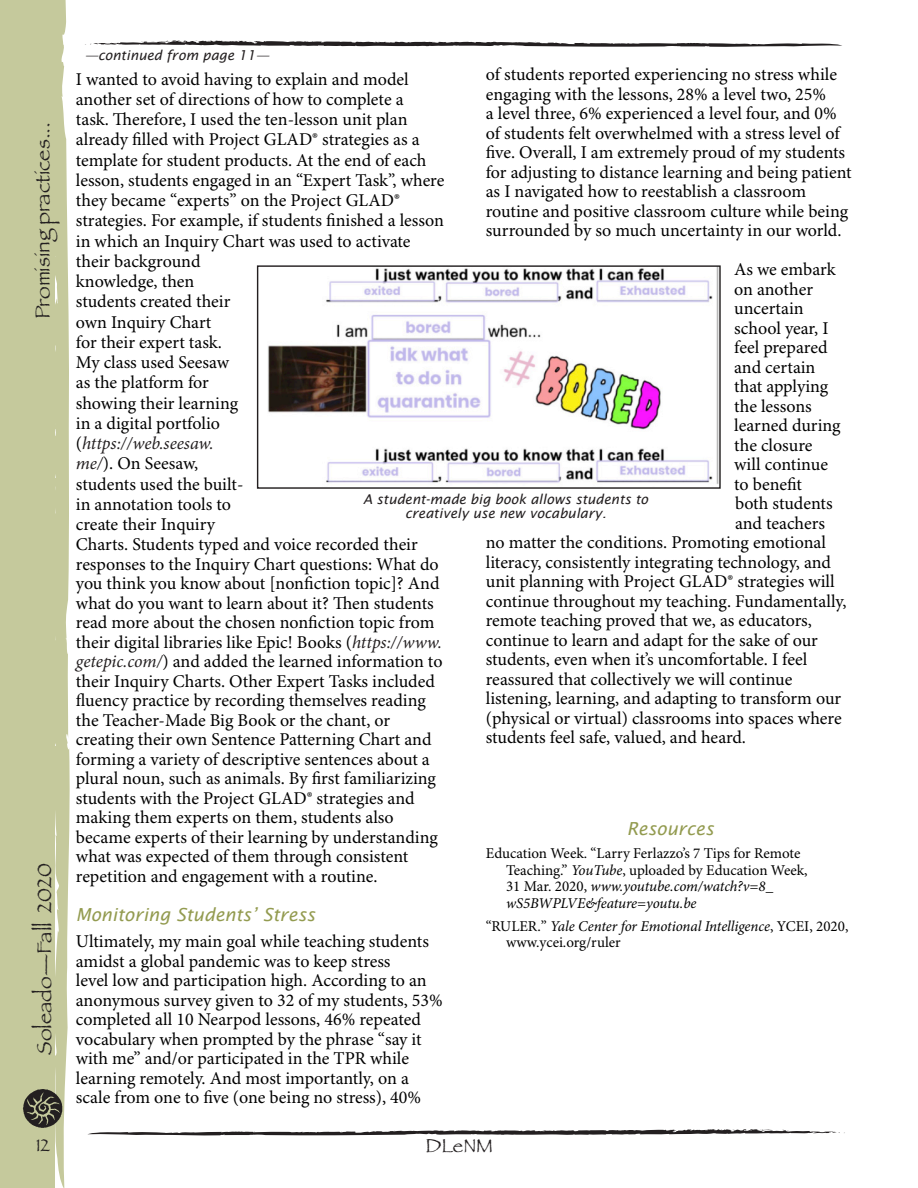
<style>
.page{position:relative;width:918px;height:1188px;background:#fff}
.page>*{position:absolute;margin:0;border:0;box-sizing:border-box;transform-origin:0 0}
.t1{font:21px "Papyrus";color:#231f20}
.t2{font:19.5px "Papyrus";color:#231f20}
.Body{font:18px/20px "Minion Pro";color:#000}
.Body-2{font:italic 18px "Lucida Sans";color:#939b50}
.t3{font:18px "Papyrus";color:#231f20}
.Body-3{font:15px/16.5px "Minion Pro";color:#000}
.t4{font:italic 13.5px "Lucida Sans";color:#231f20}
.s1{font-style:italic;color:#231f20}
.s2{font-style:italic}
</style>
<div class="page">
<div style="left:0;top:0;width:70px;height:1188px;background:#c5c99c"></div>
<svg style="left:23px;top:1089px;width:39px;height:39px;background:#5f5e4e"></svg>
<svg style="left:88px;top:1129px;width:757px;height:7px"></svg>
<img style="left:268px;top:267px;width:451px;height:218px">
<div style="left:257px;top:265px;width:464px;height:224px;border:1px solid #231f20"></div>
<svg style="left:85px;top:40px;width:757px;height:7px"></svg>
<p class="t1" style="left:30px;top:319px;width:199px;rotate:-90deg">Promising practices...</p>
<p class="t1" style="left:32px;top:1055px;width:193px;rotate:-90deg">Soleado—Fall 2020</p>
<p class="t3" style="left:36px;top:1134px;width:15px">12</p>
<p class="t4" style="left:85px;top:48px;width:186px">—continued from page 11—</p>
<p class="Body" style="left:486px;top:66px;width:367px;line-height:19.5px">of students reported experiencing no stress while engaging with the lessons, 28% a level two, 25%<br>a level three, 6% experienced a level four, and 0% of students felt overwhelmed with a stress level of five. Overall, I am extremely proud of my students for adjusting to distance learning and being patient as I navigated how to reestablish a classroom routine and positive classroom culture while being surrounded by so much uncertainty in our world.</p>
<p class="Body" style="left:734px;top:261px;width:103px">As we embark</p>
<p class="Body" style="left:734px;top:280px;width:80px">on another</p>
<p class="Body" style="left:734px;top:300px;width:71px">uncertain</p>
<p class="Body" style="left:734px;top:319px;width:96px">school year, I</p>
<p class="Body" style="left:734px;top:339px;width:95px">feel prepared</p>
<p class="Body" style="left:734px;top:358px;width:83px">and certain</p>
<p class="Body" style="left:734px;top:378px;width:96px">that applying</p>
<p class="Body" style="left:734px;top:397px;width:79px">the lessons</p>
<p class="Body" style="left:734px;top:417px;width:108px">learned during</p>
<p class="Body" style="left:734px;top:436px;width:80px">the closure</p>
<p class="Body" style="left:734px;top:456px;width:95px">will continue</p>
<p class="Body" style="left:734px;top:475px;width:69px">to benefit</p>
<p class="Body" style="left:735px;top:495px;width:99px">both students</p>
<p class="Body" style="left:735px;top:514px;width:91px">and teachers</p>
<p class="Body" style="left:486px;top:534px;width:342px">no matter the conditions. Promoting emotional</p>
<p class="Body" style="left:486px;top:553px;width:347px">literacy, consistently integrating technology, and</p>
<p class="Body" style="left:486px;top:573px;width:351px">unit planning with Project GLAD® strategies will</p>
<p class="Body" style="left:486px;top:592px;width:362px">continue throughout my teaching. Fundamentally,</p>
<p class="Body" style="left:486px;top:612px;width:328px">remote teaching proved that we, as educators,</p>
<p class="Body" style="left:486px;top:631px;width:334px">continue to learn and adapt for the sake of our</p>
<p class="Body" style="left:486px;top:651px;width:323px">students, even when it’s uncomfortable. I feel</p>
<p class="Body" style="left:486px;top:670px;width:308px">reassured that collectively we will continue</p>
<p class="Body" style="left:486px;top:690px;width:357px">listening, learning, and adapting to transform our</p>
<p class="Body" style="left:486px;top:709px;width:357px">(physical or virtual) classrooms into spaces where</p>
<p class="Body" style="left:486px;top:729px;width:262px">students feel safe, valued, and heard.</p>
<p class="Body" style="left:76px;top:70px;width:370px">I wanted to avoid having to explain and model another set of directions of how to complete a<br>task. Therefore, I used the ten-lesson unit plan already filled with Project GLAD® strategies as a template for student products. At the end of each lesson, students engaged in an “Expert Task”, where they became “experts” on the Project GLAD® strategies. For example, if students finished a lesson in which an Inquiry Chart was used to activate their background<br>knowledge, then<br>students created their<br>own Inquiry Chart<br>for their expert task.<br>My class used Seesaw<br>as the platform for<br>showing their learning<br>in a digital portfolio<br>(<span class="s1">https://web.seesaw.<br>me/</span>). On Seesaw,<br>students used the built-<br>in annotation tools to<br>create their Inquiry<br>Charts. Students typed and voice recorded their responses to the Inquiry Chart questions: What do you think you know about [nonfiction topic]? And what do you want to learn about it? Then students read more about the chosen nonfiction topic from their digital libraries like Epic! Books (<span class="s1">https://www. getepic.com/</span>) and added the learned information to their Inquiry Charts. Other Expert Tasks included fluency practice by recording themselves reading the Teacher-Made Big Book or the chant, or creating their own Sentence Patterning Chart and forming a variety of descriptive sentences about a plural noun, such as animals. By first familiarizing students with the Project GLAD® strategies and making them experts on them, students also became experts of their learning by understanding what was expected of them through consistent repetition and engagement with a routine.</p>
<p class="Body-2" style="left:76px;top:904px;width:241px">Monitoring Students’ Stress</p>
<p class="Body" style="left:76px;top:932px;width:368px;line-height:19.5px">Ultimately, my main goal while teaching students amidst a global pandemic was to keep stress<br>level low and participation high. According to an anonymous survey given to 32 of my students, 53% completed all 10 Nearpod lessons, 46% repeated vocabulary when prompted by the phrase “say it with me” and/or participated in the TPR while learning remotely. And most importantly, on a scale from one to five (one being no stress), 40%</p>
<p class="t4" style="left:363px;top:491px;width:287px">A student-made big book allows students to</p>
<p class="t4" style="left:405px;top:506px;width:203px">creatively use new vocabulary.</p>
<p class="Body-2" style="left:627px;top:818px;width:89px">Resources</p>
<p class="Body-3" style="left:506px;top:846px;width:303px;text-indent:-20px">Education Week. “Larry Ferlazzo’s 7 Tips for Remote Teaching.” <span class="s2">YouTube</span>, uploaded by Education Week, 31 Mar. 2020, <span class="s2">www.youtube.com/watch?v=8_ wS5BWPLVE&amp;feature=youtu.be</span></p>
<p class="Body-3" style="left:506px;top:919px;width:344px;text-indent:-20px">“RULER.” <span class="s2">Yale Center for Emotional Intelligence</span>, YCEI, 2020, www.ycei.org/ruler</p>
<p class="t2" style="left:425px;top:1134px;width:69px">DLeNM</p>
</div>
